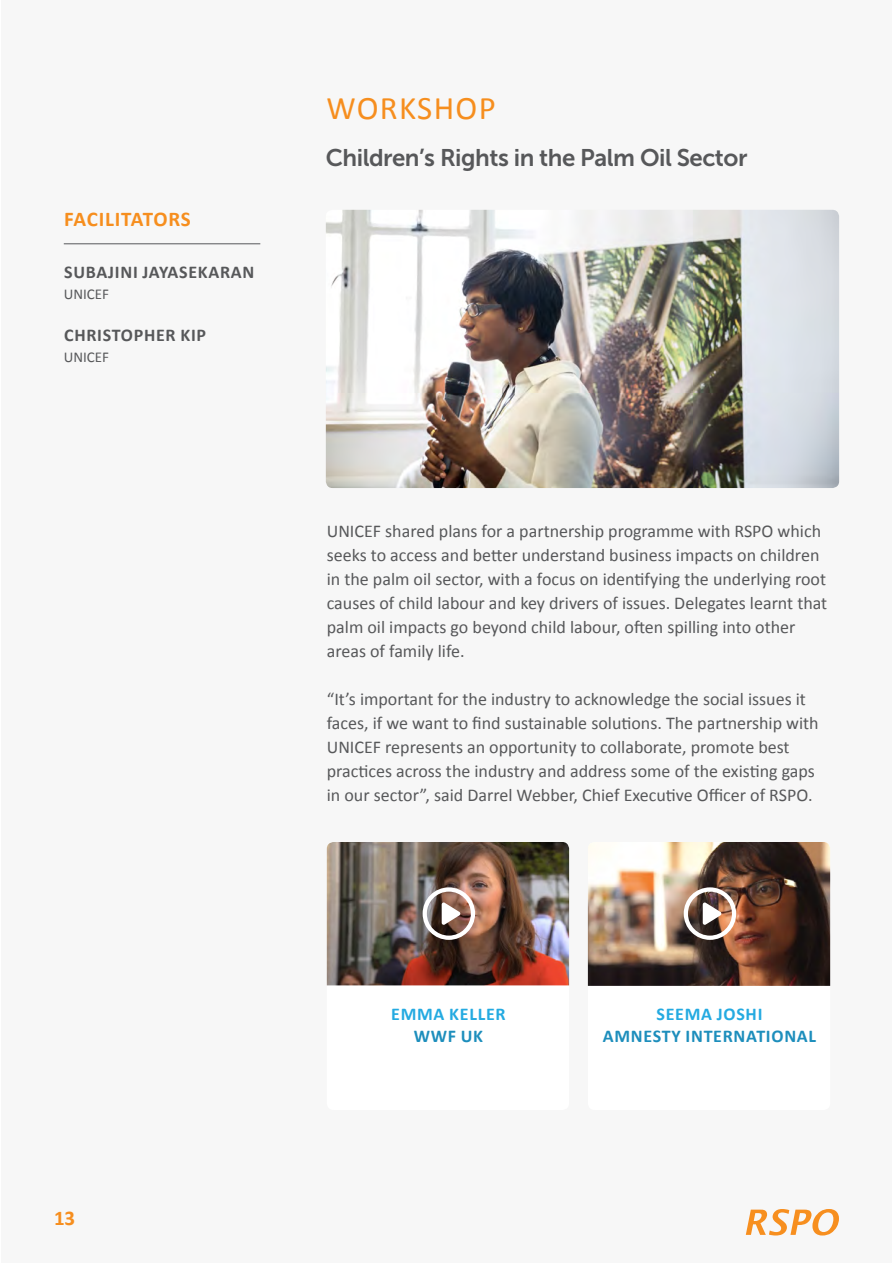
<style>
.page{position:relative;width:893px;height:1263px;background:#fff}
.page>*{position:absolute;margin:0;border:0;box-sizing:border-box;transform-origin:0 0}
.Heading_1{font:33px "Calibri";letter-spacing:.04em;color:#f68e1e}
.Intro{font:24px "Museo Sans 700";letter-spacing:-.02em;color:#57585a}
.Heading_3{font:700 21px "Calibri";letter-spacing:.03em;color:#f68e1e}
.Body_Copy{font:18px/24px "Calibri";color:#57585a}
.Heading_5{font:700 18px "Calibri";letter-spacing:.04em;color:#57585a}
.Heading_5-2{font:700 18px "Calibri";letter-spacing:.04em;color:#1d8ebc}
.Heading_5-3{font:700 18px "Calibri";letter-spacing:.04em;color:#24aae1}
.Meta{font:15px "Calibri";color:#57585a}
</style>
<div class="page">
<div style="left:1px;top:0;width:891px;height:1263px;background:#f7f7f7"></div>
<hr style="left:64px;top:243px;width:196px;height:1px;background:#57585a">
<img style="left:326px;top:210px;width:513px;height:278px">
<div style="left:327px;top:842px;width:242px;height:268px;background:#fff;border-radius:7px"></div>
<img style="left:327px;top:842px;width:242px;height:143px">
<svg style="left:423px;top:887px;width:52px;height:53px"></svg>
<svg style="left:746px;top:1209px;width:93px;height:26px"></svg>
<div style="left:588px;top:842px;width:242px;height:268px;background:#fff;border-radius:7px"></div>
<img style="left:588px;top:842px;width:242px;height:144px">
<svg style="left:684px;top:887px;width:52px;height:53px"></svg>
<p class="Heading_3" style="left:64px;top:205px;width:128px">FACILITATORS</p>
<p class="Heading_5" style="left:64px;top:260px;width:192px">SUBAJINI JAYASEKARAN</p>
<p class="Meta" style="left:64px;top:284px;width:47px">UNICEF</p>
<p class="Heading_5" style="left:64px;top:324px;width:144px">CHRISTOPHER KIP</p>
<p class="Meta" style="left:64px;top:348px;width:47px">UNICEF</p>
<p class="Heading_1" style="left:326px;top:87px;width:171px">WORKSHOP</p>
<p class="Intro" style="left:326px;top:144px;width:423px">Children’s Rights in the Palm Oil Sector</p>
<p class="Body_Copy" style="left:327px;top:519px;width:502px">UNICEF shared plans for a partnership programme with RSPO which seeks to access and better understand business impacts on children in the palm oil sector, with a focus on identifying the underlying root causes of child labour and key drivers of issues. Delegates learnt that palm oil impacts go beyond child labour, often spilling into other areas of family life.</p>
<p class="Body_Copy" style="left:327px;top:687px;width:493px">“It’s important for the industry to acknowledge the social issues it faces, if we want to find sustainable solutions. The partnership with UNICEF represents an opportunity to collaborate, promote best practices across the industry and address some of the existing gaps in our sector”, said Darrel Webber, Chief Executive Officer of RSPO.</p>
<p class="Heading_3" style="left:54px;top:1204px;width:23px">13</p>
<p class="Heading_5-3" style="left:391px;top:1002px;width:116px">EMMA KELLER</p>
<p class="Heading_5-2" style="left:414px;top:1024px;width:71px">WWF UK</p>
<p class="Heading_5-3" style="left:657px;top:1002px;width:107px">SEEMA JOSHI</p>
<p class="Heading_5-2" style="left:603px;top:1024px;width:215px">AMNESTY INTERNATIONAL</p>
</div>
